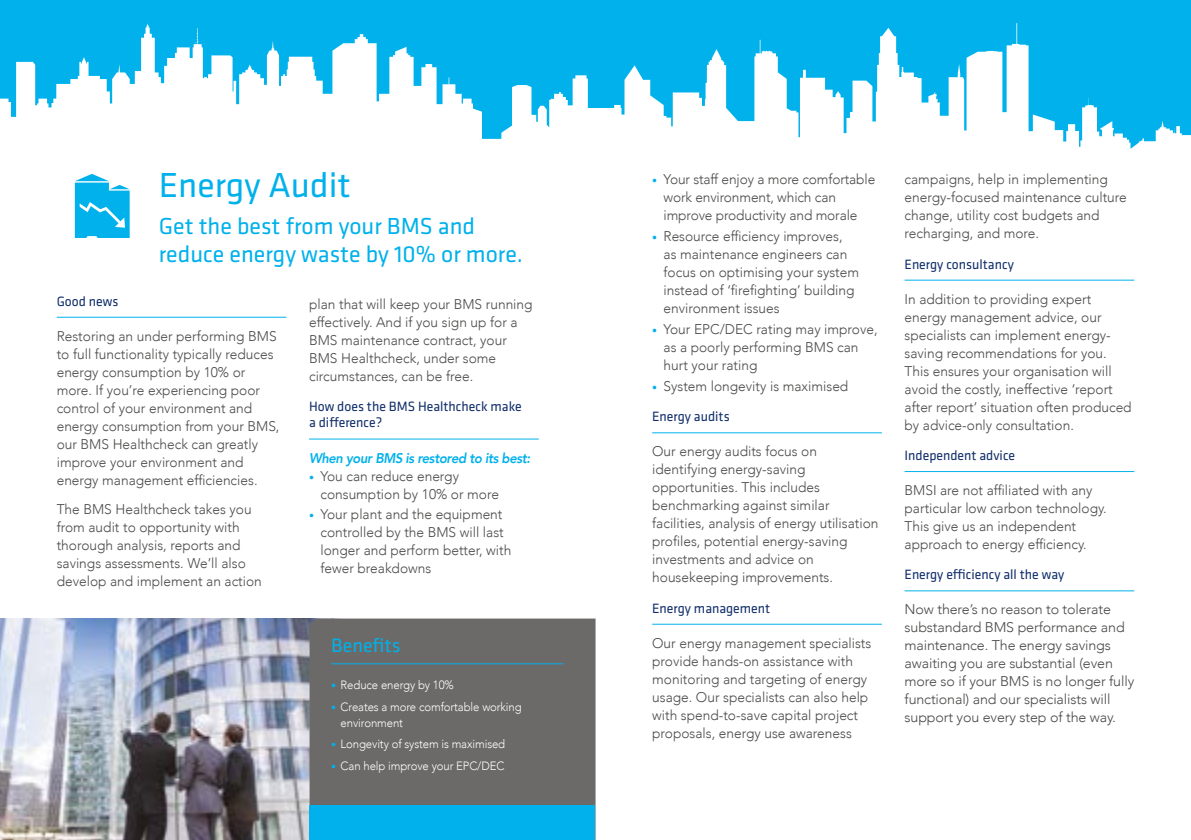
<style>
.page{position:relative;width:1191px;height:840px;background:#fff}
.page>*{position:absolute;margin:0;border:0;box-sizing:border-box;transform-origin:0 0}
.t1{font:36px "Klavika BG";color:#00b1eb}
.t2{font:24px/28px "Klavika BG";color:#00b1eb}
.t3{font:20px "Klavika BG";color:#00b1eb}
.t4{font:300 14px/18px "Avenir";color:#4a4a49}
.t5{font:14px/16px "Klavika BG";color:#102d69}
.t6{font:italic 800 14px "Avenir";letter-spacing:-.03em;color:#00b1eb;scale:.93 1}
.t7{font:300 12px/16px "Avenir";letter-spacing:-.01em;color:#fff;scale:.95 1}
.s1{font-size:10px;color:#00b1eb}
</style>
<div class="page">
<div style="left:0;top:0;width:1191px;height:206px;background:#00b1eb"></div>
<svg style="left:0;top:23px;width:1191px;height:295px;fill:#fff"></svg>
<hr style="left:57px;top:317px;width:229px;height:1px;background:#00b1eb">
<hr style="left:309px;top:438px;width:230px;height:1px;background:#00b1eb">
<img style="left:0;top:618px;width:309px;height:221px">
<div style="left:309px;top:618px;width:286px;height:187px;background:#6c6a68"></div>
<hr style="left:331px;top:663px;width:232px;height:1px;background:#00b1eb">
<div style="left:309px;top:805px;width:286px;height:34px;background:#00b1eb"></div>
<hr style="left:652px;top:432px;width:230px;height:1px;background:#00b1eb">
<hr style="left:652px;top:623px;width:230px;height:1px;background:#00b1eb">
<hr style="left:904px;top:280px;width:230px;height:1px;background:#00b1eb">
<hr style="left:904px;top:471px;width:230px;height:1px;background:#00b1eb">
<hr style="left:904px;top:590px;width:230px;height:1px;background:#00b1eb">
<svg style="left:75px;top:174px;width:55px;height:64px"></svg>
<h1 class="t1" style="left:159px;top:162px;width:193px">Energy Audit</h1>
<h2 class="t2" style="left:159px;top:211px;width:366px">Get the best from your BMS and reduce energy waste by 10% or more.</h2>
<p class="t5" style="left:57px;top:292px;width:63px">Good news</p>
<p class="t4" style="left:57px;top:327px;width:224px">Restoring an under performing BMS to full functionality typically reduces energy consumption by 10% or more. If you’re experiencing poor control of your environment and energy consumption from your BMS, our BMS Healthcheck can greatly improve your environment and energy management efficiencies.</p>
<p class="t4" style="left:57px;top:500px;width:207px">The BMS Healthcheck takes you from audit to opportunity with thorough analysis, reports and savings assessments. We’ll also develop and implement an action</p>
<p class="t4" style="left:309px;top:295px;width:225px">plan that will keep your BMS running effectively. And if you sign up for a<br>BMS maintenance contract, your<br>BMS Healthcheck, under some circumstances, can be free.</p>
<p class="t5" style="left:309px;top:398px;width:214px">How does the BMS Healthcheck make a difference?</p>
<p class="t6" style="left:309px;top:449px;width:239px">When your BMS is restored to its best:</p>
<p class="t4" style="left:320px;top:466px;width:180px;text-indent:-11px"><span class="s1">•</span> You can reduce energy consumption by 10% or more</p>
<p class="t4" style="left:320px;top:505px;width:192px;text-indent:-11px"><span class="s1">•</span> Your plant and the equipment controlled by the BMS will last longer and perform better, with fewer breakdowns</p>
<h3 class="t3" style="left:331px;top:632px;width:71px">Benefits</h3>
<p class="t7" style="left:331px;top:676px;width:131px"><span class="s1">•</span> Reduce energy by 10%</p>
<p class="t7" style="left:341px;top:698px;width:192px;text-indent:-9px"><span class="s1">•</span> Creates a more comfortable working environment</p>
<p class="t7" style="left:331px;top:735px;width:185px"><span class="s1">•</span> Longevity of system is maximised</p>
<p class="t7" style="left:331px;top:757px;width:184px"><span class="s1">•</span> Can help improve your EPC/DEC</p>
<p class="t4" style="left:663px;top:170px;width:213px;text-indent:-11px"><span class="s1">•</span> Your staff enjoy a more comfortable work environment, which can improve productivity and morale</p>
<p class="t4" style="left:663px;top:227px;width:197px;text-indent:-11px"><span class="s1">•</span> Resource efficiency improves,<br>as maintenance engineers can focus on optimising your system instead of ‘firefighting’ building environment issues</p>
<p class="t4" style="left:663px;top:320px;width:216px;text-indent:-11px"><span class="s1">•</span> Your EPC/DEC rating may improve, as a poorly performing BMS can hurt your rating</p>
<p class="t4" style="left:652px;top:377px;width:198px"><span class="s1">•</span> System longevity is maximised</p>
<p class="t5" style="left:652px;top:408px;width:79px">Energy audits</p>
<p class="t4" style="left:652px;top:442px;width:228px">Our energy audits focus on identifying energy-saving opportunities. This includes benchmarking against similar facilities, analysis of energy utilisation profiles, potential energy-saving investments and advice on housekeeping improvements.</p>
<p class="t5" style="left:652px;top:599px;width:119px">Energy management</p>
<p class="t4" style="left:652px;top:633px;width:221px">Our energy management specialists provide hands-on assistance with monitoring and targeting of energy usage. Our specialists can also help with spend-to-save capital project proposals, energy use awareness</p>
<p class="t4" style="left:904px;top:170px;width:224px">campaigns, help in implementing energy-focused maintenance culture change, utility cost budgets and recharging, and more.</p>
<p class="t5" style="left:904px;top:255px;width:111px">Energy consultancy</p>
<p class="t4" style="left:904px;top:289px;width:229px">In addition to providing expert energy management advice, our specialists can implement energy&shy;saving recommendations for you.<br>This ensures your organisation will avoid the costly, ineffective ‘report after report’ situation often produced by advice-only consultation.</p>
<p class="t5" style="left:904px;top:446px;width:112px">Independent advice</p>
<p class="t4" style="left:904px;top:481px;width:204px">BMSI are not affiliated with any particular low carbon technology.<br>This give us an independent approach to energy efficiency.</p>
<p class="t5" style="left:904px;top:566px;width:161px">Energy efficiency all the way</p>
<p class="t4" style="left:904px;top:600px;width:231px">Now there’s no reason to tolerate substandard BMS performance and maintenance. The energy savings awaiting you are substantial (even more so if your BMS is no longer fully functional) and our specialists will support you every step of the way.</p>
</div>
